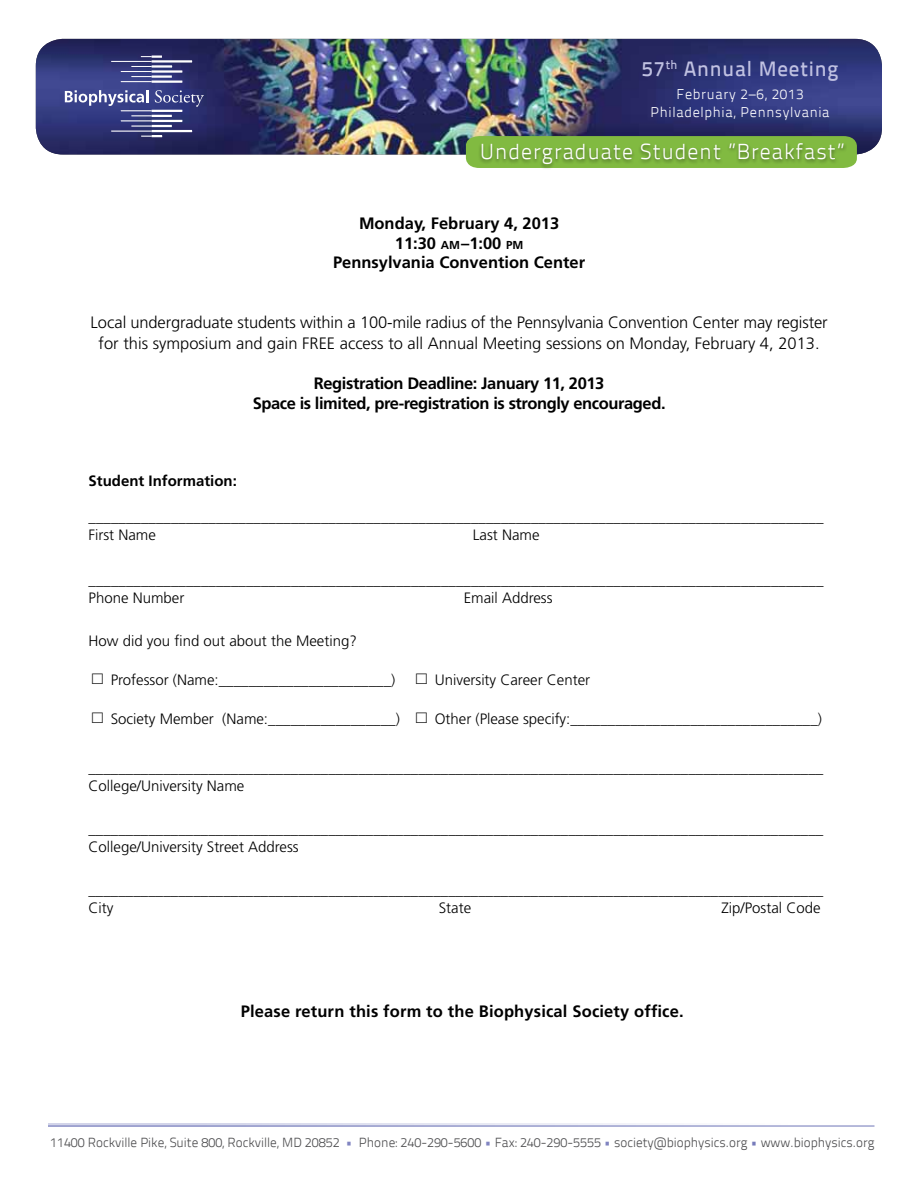
<style>
.page{position:relative;width:918px;height:1188px;background:#fff}
.page>*{position:absolute;margin:0;border:0;box-sizing:border-box;transform-origin:0 0}
.t1{font:300 21.6px "Titillium Text 22 L";letter-spacing:.05em;color:#fff}
.t2{font:500 21px "Titillium Text 22 L";letter-spacing:.04em;color:#c0c1e1}
.t3{font:300 16.5px/21.6px "Frutiger";letter-spacing:-.01em;color:#000;text-align:center}
.t4{font:700 16.5px/19.8px "Frutiger";color:#000;text-align:center}
.t5{font:700 16.5px/19.8px "Frutiger";letter-spacing:-.025em;color:#000;text-align:center}
.t6{font:300 15px/18px "Frutiger";color:#000}
.t7{font:700 15px "Frutiger";color:#000}
.t8{font:300 14.1px/18px "Titillium Text 22 L";letter-spacing:.05em;color:#fff;text-align:center}
.t9{font:300 13.2px "Titillium Text 22 L";color:#4d4d4f}
.s1{font-size:11.55px}
.s2{font-size:13.5px;color:#8185c1}
.s3{font-size:13.5px;color:#777cbb}
</style>
<div class="page">
<img style="left:36px;top:39px;width:846px;height:115px">
<hr style="left:152px;top:75px;width:20px;height:3px;background:#fff">
<hr style="left:152px;top:81px;width:30px;height:2px;background:#fff">
<hr style="left:152px;top:70px;width:30px;height:3px;background:#fff">
<hr style="left:152px;top:65px;width:20px;height:3px;background:#fff">
<hr style="left:152px;top:60px;width:40px;height:3px;background:#fff">
<svg style="left:141px;top:56px;width:21px;height:2px"></svg>
<hr style="left:111px;top:61px;width:41px;height:1px;background:#fff">
<svg style="left:131px;top:66px;width:21px;height:1px"></svg>
<hr style="left:121px;top:71px;width:31px;height:1px;background:#fff">
<svg style="left:131px;top:76px;width:21px;height:1px"></svg>
<hr style="left:121px;top:81px;width:31px;height:1px;background:#fff">
<hr style="left:152px;top:115px;width:20px;height:2px;background:#fff">
<hr style="left:152px;top:110px;width:30px;height:2px;background:#fff">
<hr style="left:152px;top:120px;width:30px;height:2px;background:#fff">
<hr style="left:152px;top:125px;width:20px;height:2px;background:#fff">
<hr style="left:152px;top:130px;width:40px;height:2px;background:#fff">
<svg style="left:141px;top:135px;width:21px;height:2px"></svg>
<hr style="left:111px;top:131px;width:41px;height:1px;background:#fff">
<svg style="left:131px;top:126px;width:21px;height:1px"></svg>
<hr style="left:121px;top:121px;width:31px;height:1px;background:#fff">
<svg style="left:131px;top:116px;width:21px;height:1px"></svg>
<hr style="left:121px;top:111px;width:31px;height:1px;background:#fff">
<svg style="left:65px;top:90px;width:83px;height:16px"></svg>
<svg style="left:155px;top:90px;width:49px;height:17px"></svg>
<svg style="left:466px;top:136px;width:391px;height:32px;background:#81b744"></svg>
<div style="left:479px;top:143px;width:368px;height:27px;background:#000;opacity:.44"></div>
<hr style="left:48px;top:1123px;width:870px;height:3px;background:#646cb3">
<hr style="left:48px;top:1126px;width:826px;height:1px;background:#6f76b8">
<h2 class="t2" style="left:642px;top:60px;width:198px">57<sup>th</sup> Annual Meeting</h2>
<p class="t8" style="left:651px;top:86px;width:181px">February 2–6, 2013<br>Philadelphia, Pennsylvania</p>
<h1 class="t1" style="left:480px;top:142px;width:366px">Undergraduate Student ”Breakfast”</h1>
<p class="t4" style="left:333px;top:213px;width:254px">Monday, February 4, 2013<br>11:30 <span class="s1">AM</span>–1:00 <span class="s1">PM<br></span>Pennsylvania Convention Center</p>
<p class="t3" style="left:91px;top:312px;width:738px">Local undergraduate students within a 100-mile radius of the Pennsylvania Convention Center may register for this symposium and gain FREE access to all Annual Meeting sessions on Monday, February 4, 2013.</p>
<p class="t5" style="left:253px;top:373px;width:414px">Registration Deadline: January 11, 2013<br>Space is limited, pre-registration is strongly encouraged.</p>
<p class="t7" style="left:88px;top:472px;width:150px">Student Information:</p>
<p class="t6" style="left:88px;top:508px;width:736px">__________________________________________________________________________________________________<br>First Name</p>
<p class="t6" style="left:473px;top:526px;width:68px">Last Name</p>
<p class="t6" style="left:88px;top:571px;width:736px">__________________________________________________________________________________________________<br>Phone Number</p>
<p class="t6" style="left:464px;top:589px;width:90px">Email Address</p>
<p class="t6" style="left:88px;top:632px;width:270px">How did you find out about the Meeting?</p>
<p class="t6" style="left:111px;top:671px;width:286px">Professor (Name:_______________________)</p>
<p class="t6" style="left:435px;top:671px;width:157px">University Career Center</p>
<p class="t6" style="left:111px;top:710px;width:291px">Society Member (Name:_________________)</p>
<p class="t6" style="left:435px;top:710px;width:389px">Other (Please specify:_________________________________)</p>
<p class="t6" style="left:88px;top:759px;width:736px">__________________________________________________________________________________________________<br>College/University Name</p>
<p class="t6" style="left:88px;top:820px;width:736px">__________________________________________________________________________________________________<br>College/University Street Address</p>
<p class="t6" style="left:88px;top:881px;width:736px">__________________________________________________________________________________________________<br>City</p>
<p class="t6" style="left:439px;top:899px;width:34px">State</p>
<p class="t6" style="left:721px;top:899px;width:101px">Zip/Postal Code</p>
<p class="t4" style="left:241px;top:1001px;width:444px">Please return this form to the Biophysical Society office.</p>
<p class="t9" style="left:50px;top:1137px;width:826px">11400 Rockville Pike, Suite 800, Rockville, MD 20852 <span class="s2">•</span> Phone: 240-290-5600 <span class="s2">•</span> Fax: 240-290-5555 <span class="s2">•</span> society@biophysics.org <span class="s3">•</span> www.biophysics.org</p>
</div>
